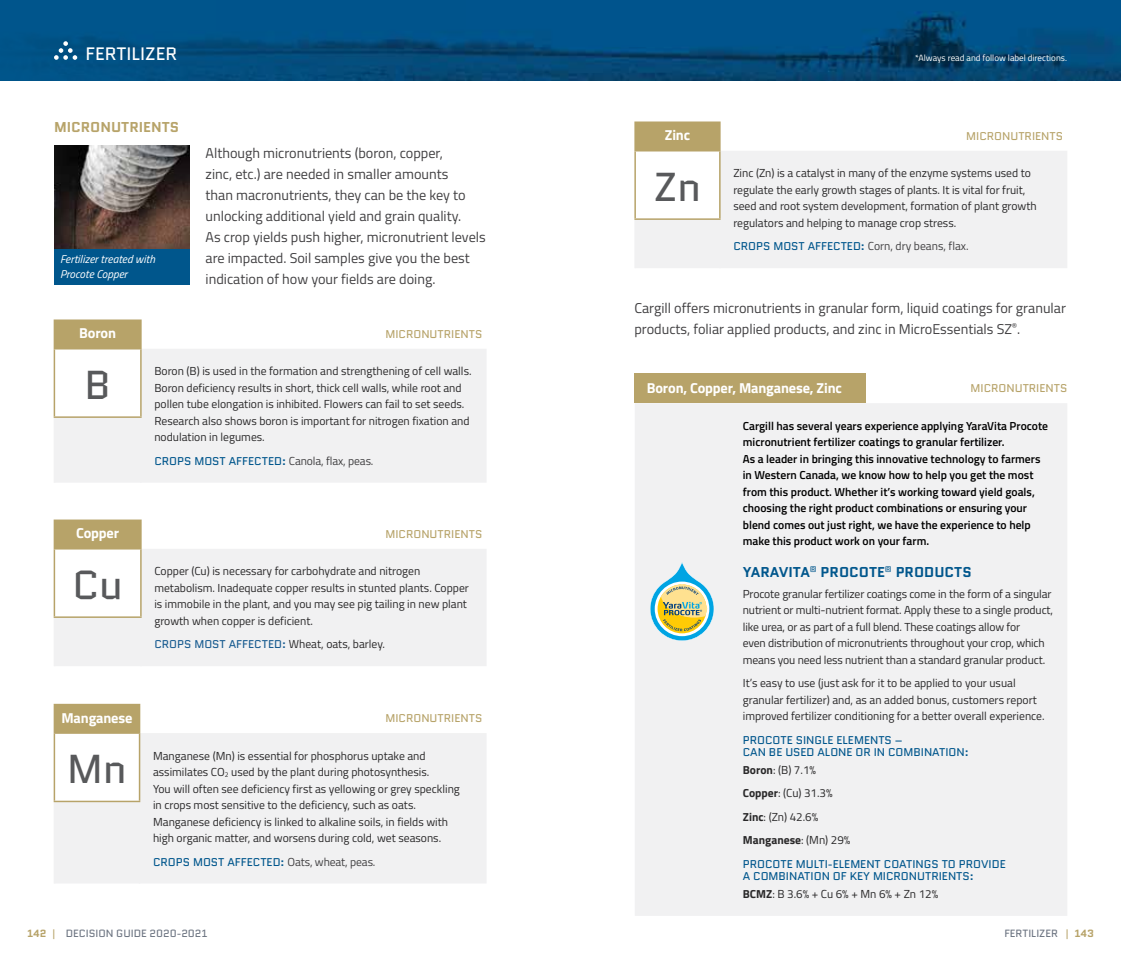
<style>
.page{position:relative;width:1121px;height:972px;background:#fff}
.page>*{position:absolute;margin:0;border:0;box-sizing:border-box;transform-origin:0 0}
.t1{font:40.35px "Quantico";color:#58595b}
.t2{font:18px "Quantico";color:#fff}
.t3{font:700 14.4px "Titillium Web";letter-spacing:-.01em;color:#fff}
.t4{font:14.25px/21px "Titillium Web";color:#414042}
.t5{font:700 14.25px "Quantico";color:#00568c}
.t6{font:700 14.25px "Quantico";color:#b7a369}
.t7{font:11.7px/16.5px "Titillium Web";color:#292829}
.t8{font:600 11.7px/16.5px "Titillium Web";color:#000}
.t9{font:11.7px "Titillium Web";color:#414042}
.t10{font:11.25px/12px "Quantico";color:#00568c}
.t11{font:11.25px "Quantico";color:#b7a369}
.t12{font:11.25px "Quantico";color:#185b90}
.t13{font:italic 11.25px/14.2px "Titillium Web";color:#fff}
.t14{font:10.5px "Quantico";color:#6c7481}
.t15{font:9px "Titillium Web";color:#fff}
.s1{font-family:"Titillium Web";font-size:11.7px;color:#414042}
.s2{font-family:"Titillium Web";font-size:11.7px;color:#292829}
.s3{font-size:6.75px}
.s4{font-family:"Quantico";font-size:11.25px;color:#00568c}
.s5{font-weight:700}
.s6{font-weight:700;color:#b7a369}
.s7{color:#b7a369}
</style>
<div class="page">
<div style="left:54px;top:320px;width:87px;height:29px;background:#b7a369"></div>
<svg style="left:55px;top:349px;width:431px;height:134px;fill:#f1f1f2"></svg>
<hr style="left:54px;top:418px;width:1px;height:65px;background:#f1f1f2">
<hr style="left:140px;top:418px;width:2px;height:65px;background:#f1f1f2">
<hr style="left:54px;top:320px;width:88px;height:1px;background:#b7a369">
<hr style="left:140px;top:321px;width:2px;height:27px;background:#b7a369">
<hr style="left:54px;top:350px;width:1px;height:66px;background:#b7a369">
<hr style="left:54px;top:348px;width:88px;height:2px;background:#b7a369">
<hr style="left:140px;top:350px;width:2px;height:66px;background:#b7a369">
<hr style="left:54px;top:416px;width:88px;height:2px;background:#b7a369">
<div style="left:54px;top:520px;width:87px;height:29px;background:#b7a369"></div>
<svg style="left:55px;top:549px;width:431px;height:117px;fill:#f1f1f2"></svg>
<hr style="left:54px;top:618px;width:1px;height:48px;background:#f1f1f2">
<hr style="left:140px;top:618px;width:2px;height:48px;background:#f1f1f2">
<hr style="left:54px;top:520px;width:88px;height:1px;background:#b7a369">
<hr style="left:140px;top:521px;width:2px;height:27px;background:#b7a369">
<hr style="left:54px;top:550px;width:1px;height:66px;background:#b7a369">
<hr style="left:54px;top:548px;width:88px;height:2px;background:#b7a369">
<hr style="left:140px;top:550px;width:2px;height:66px;background:#b7a369">
<hr style="left:54px;top:616px;width:88px;height:2px;background:#b7a369">
<div style="left:54px;top:705px;width:86px;height:28px;background:#b7a369"></div>
<svg style="left:55px;top:733px;width:431px;height:150px;fill:#f1f1f2"></svg>
<hr style="left:54px;top:802px;width:1px;height:82px;background:#f1f1f2">
<hr style="left:139px;top:802px;width:1px;height:82px;background:#f1f1f2">
<hr style="left:54px;top:704px;width:86px;height:1px;background:#b7a369">
<hr style="left:54px;top:734px;width:1px;height:67px;background:#b7a369">
<hr style="left:54px;top:732px;width:86px;height:2px;background:#b7a369">
<hr style="left:139px;top:734px;width:1px;height:67px;background:#b7a369">
<hr style="left:54px;top:801px;width:86px;height:1px;background:#b7a369">
<div style="left:635px;top:122px;width:85px;height:29px;background:#b7a369"></div>
<svg style="left:636px;top:151px;width:431px;height:117px;fill:#f1f1f2"></svg>
<hr style="left:634px;top:220px;width:2px;height:48px;background:#f1f1f2">
<hr style="left:719px;top:220px;width:1px;height:48px;background:#f1f1f2">
<hr style="left:634px;top:123px;width:2px;height:27px;background:#b7a369">
<hr style="left:634px;top:122px;width:86px;height:1px;background:#b7a369">
<hr style="left:634px;top:152px;width:2px;height:66px;background:#b7a369">
<hr style="left:634px;top:150px;width:86px;height:2px;background:#b7a369">
<hr style="left:719px;top:152px;width:1px;height:66px;background:#b7a369">
<hr style="left:634px;top:218px;width:86px;height:2px;background:#b7a369">
<div style="left:634px;top:374px;width:232px;height:29px;background:#b7a369"></div>
<div style="left:635px;top:403px;width:432px;height:513px;background:#f1f1f2"></div>
<svg style="left:650px;top:562px;width:64px;height:79px"></svg>
<img style="left:0;top:0;width:1120px;height:81px">
<svg style="left:54px;top:41px;width:23px;height:19px"></svg>
<img style="left:54px;top:146px;width:135px;height:103px">
<div style="left:54px;top:249px;width:135px;height:36px;background:#00568c"></div>
<h2 class="t2" style="left:86px;top:41px;width:93px">FERTILIZER</h2>
<p class="t15" style="left:915px;top:51px;width:153px">*Always read and follow label directions.</p>
<p class="t6" style="left:54px;top:117px;width:127px">MICRONUTRIENTS</p>
<p class="t13" style="left:60px;top:252px;width:96px">Fertilizer treated with<br>Procote Copper</p>
<p class="t4" style="left:206px;top:141px;width:282px">Although micronutrients (boron, copper,<br>zinc, etc.) are needed in smaller amounts<br>than macronutrients, they can be the key to unlocking additional yield and grain quality.<br>As crop yields push higher, micronutrient levels are impacted. Soil samples give you the best indication of how your fields are doing.</p>
<p class="t3" style="left:79px;top:322px;width:38px">Boron</p>
<p class="t11" style="left:385px;top:326px;width:98px">MICRONUTRIENTS</p>
<h1 class="t1" style="left:84px;top:357px;width:28px">B</h1>
<p class="t7" style="left:154px;top:363px;width:319px">Boron (B) is used in the formation and strengthening of cell walls.<br>Boron deficiency results in short, thick cell walls, while root and pollen tube elongation is inhibited. Flowers can fail to set seeds.<br>Research also shows boron is important for nitrogen fixation and nodulation in legumes.</p>
<p class="t10" style="left:154px;top:455px;width:220px">CROPS MOST AFFECTED: <span class="s1">Canola, flax, peas.</span></p>
<p class="t3" style="left:76px;top:522px;width:45px">Copper</p>
<p class="t11" style="left:385px;top:527px;width:98px">MICRONUTRIENTS</p>
<h1 class="t1" style="left:72px;top:557px;width:52px">Cu</h1>
<p class="t7" style="left:154px;top:563px;width:316px">Copper (Cu) is necessary for carbohydrate and nitrogen metabolism. Inadequate copper results in stunted plants. Copper is immobile in the plant, and you may see pig tailing in new plant growth when copper is deficient.</p>
<p class="t12" style="left:154px;top:637px;width:232px">CROPS MOST AFFECTED: <span class="s2">Wheat, oats, barley.</span></p>
<p class="t3" style="left:61px;top:707px;width:73px">Manganese</p>
<p class="t11" style="left:385px;top:711px;width:98px">MICRONUTRIENTS</p>
<h1 class="t1" style="left:67px;top:742px;width:61px">Mn</h1>
<p class="t7" style="left:153px;top:747px;width:308px">Manganese (Mn) is essential for phosphorus uptake and assimilates CO<span class="s3">2</span> used by the plant during photosynthesis.<br>You will often see deficiency first as yellowing or grey speckling in crops most sensitive to the deficiency, such as oats.<br>Manganese deficiency is linked to alkaline soils, in fields with high organic matter, and worsens during cold, wet seasons.</p>
<p class="t10" style="left:153px;top:856px;width:224px">CROPS MOST AFFECTED: <span class="s1">Oats, wheat, peas.</span></p>
<p class="t3" style="left:665px;top:124px;width:27px">Zinc</p>
<p class="t11" style="left:966px;top:128px;width:98px">MICRONUTRIENTS</p>
<h1 class="t1" style="left:654px;top:159px;width:49px">Zn</h1>
<p class="t7" style="left:733px;top:165px;width:305px">Zinc (Zn) is a catalyst in many of the enzyme systems used to regulate the early growth stages of plants. It is vital for fruit, seed and root system development, formation of plant growth regulators and helping to manage crop stress.</p>
<p class="t9" style="left:733px;top:238px;width:237px"><span class="s4">CROPS MOST AFFECTED:</span> Corn, dry beans, flax.</p>
<p class="t4" style="left:634px;top:297px;width:433px">Cargill offers micronutrients in granular form, liquid coatings for granular products, foliar applied products, and zinc in MicroEssentials SZ<sup>®</sup>.</p>
<p class="t3" style="left:646px;top:377px;width:197px">Boron, Copper, Manganese, Zinc</p>
<p class="t11" style="left:970px;top:380px;width:98px">MICRONUTRIENTS</p>
<p class="t8" style="left:742px;top:417px;width:307px">Cargill has several years experience applying YaraVita Procote micronutrient fertilizer coatings to granular fertilizer.<br>As a leader in bringing this innovative technology to farmers in Western Canada, we know how to help you get the most from this product. Whether it’s working toward yield goals, choosing the right product combinations or ensuring your blend comes out just right, we have the experience to help make this product work on your farm.</p>
<p class="t5" style="left:742px;top:562px;width:230px">YARAVITA<sup>®</sup> PROCOTE<sup>®</sup> PRODUCTS</p>
<p class="t7" style="left:742px;top:585px;width:312px">Procote granular fertilizer coatings come in the form of a singular nutrient or multi-nutrient format. Apply these to a single product, like urea, or as part of a full blend. These coatings allow for<br>even distribution of micronutrients throughout your crop, which means you need less nutrient than a standard granular product.</p>
<p class="t7" style="left:742px;top:674px;width:303px">It’s easy to use (just ask for it to be applied to your usual granular fertilizer) and, as an added bonus, customers report improved fertilizer conditioning for a better overall experience.</p>
<p class="t10" style="left:742px;top:734px;width:227px">PROCOTE SINGLE ELEMENTS –<br>CAN BE USED ALONE OR IN COMBINATION:</p>
<p class="t7" style="left:742px;top:758px;width:109px;line-height:23.2px"><span class="s5">Boron</span>: (B) 7.1%<br><span class="s5">Copper</span>: (Cu) 31.3%<br><span class="s5">Zinc</span>: (Zn) 42.6%<br><span class="s5">Manganese</span>: (Mn) 29%</p>
<p class="t10" style="left:742px;top:858px;width:264px">PROCOTE MULTI-ELEMENT COATINGS TO PROVIDE<br>A COMBINATION OF KEY MICRONUTRIENTS:</p>
<p class="t7" style="left:742px;top:885px;width:197px"><span class="s5">BCMZ</span>: B 3.6% + Cu 6% + Mn 6% + Zn 12%</p>
<p class="t14" style="left:27px;top:926px;width:182px"><span class="s6">142</span> <span class="s7">|</span> DECISION GUIDE 2020-2021</p>
<p class="t14" style="left:1004px;top:926px;width:91px">FERTILIZER <span class="s7">|</span> <span class="s6">143</span></p>
</div>
